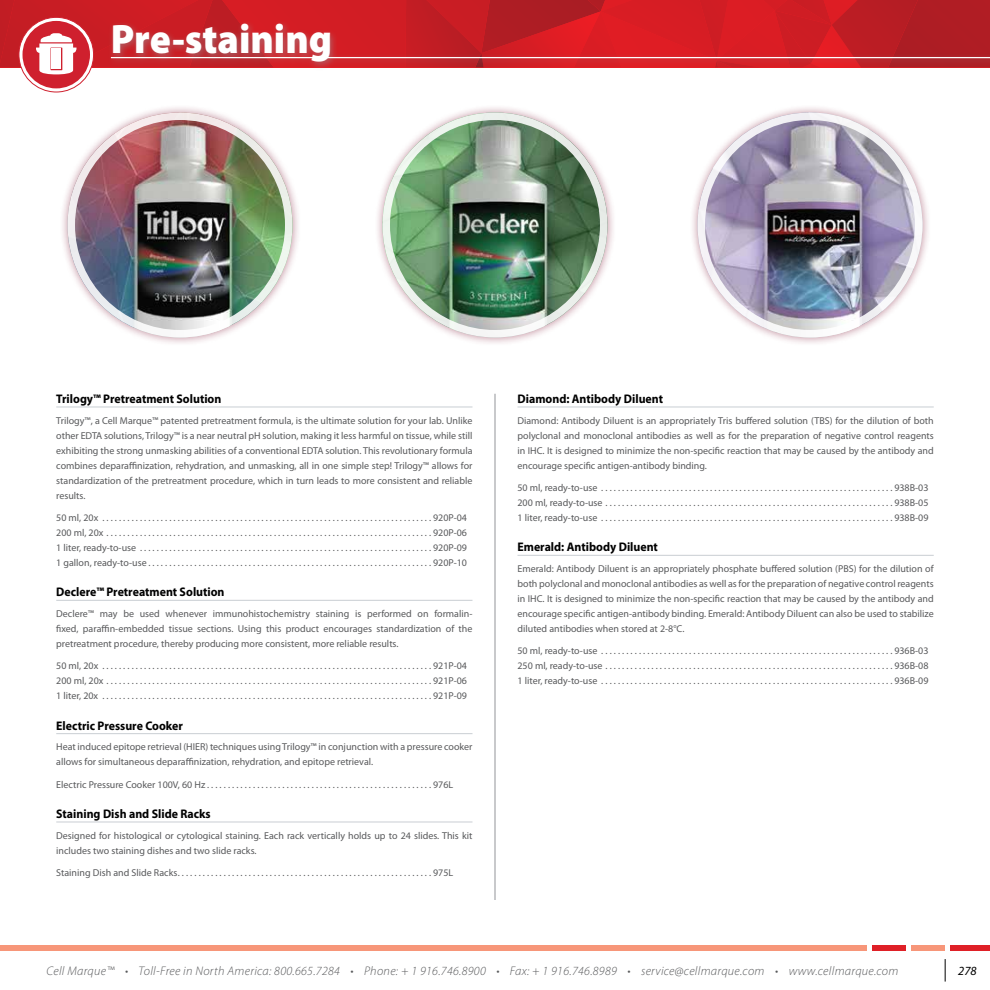
<style>
.page{position:relative;width:990px;height:990px;background:#fff}
.page>*{position:absolute;margin:0;border:0;box-sizing:border-box;transform-origin:0 0}
.t1{font:900 41.25px "Myriad Pro";color:#fff;scale:.95 1}
.t2{font:700 12.5px "Myriad Pro";color:#000;scale:.95 1}
.t3{font:italic 300 12.5px "Myriad Pro";letter-spacing:.025em;color:#58595b}
.t4{font:italic 12.5px "Myriad Pro";color:#000}
.t5{font:10px/15px "Myriad Pro";color:#58595b;text-align:justify}
</style>
<div class="page">
<svg style="left:945px;top:959px;width:1px;height:23px"></svg>
<hr style="left:56px;top:407px;width:416px;height:1px;background:#c9ced3">
<hr style="left:56px;top:600px;width:416px;height:1px;background:#c9ced3">
<hr style="left:56px;top:733px;width:416px;height:1px;background:#c9ced3">
<hr style="left:56px;top:822px;width:416px;height:1px;background:#c9ced3">
<hr style="left:518px;top:407px;width:416px;height:1px;background:#c9ced3">
<hr style="left:518px;top:555px;width:416px;height:1px;background:#c9ced3">
<hr style="left:495px;top:394px;width:1px;height:506px;background:#939598">
<div style="left:59px;top:104px;width:242px;height:242px;background:#821b38;opacity:.5"></div>
<img style="left:67px;top:112px;width:225px;height:226px;border-radius:112px">
<div style="left:67px;top:112px;width:225px;height:226px;border:8px solid #fff;border-radius:50%"></div>
<div style="left:374px;top:104px;width:242px;height:242px;background:#821b38;opacity:.5"></div>
<img style="left:382px;top:112px;width:226px;height:226px;border-radius:112px">
<div style="left:382px;top:112px;width:226px;height:226px;border:8px solid #fff;border-radius:50%"></div>
<div style="left:689px;top:104px;width:242px;height:242px;background:#821b38;opacity:.5"></div>
<img style="left:698px;top:112px;width:224px;height:226px;border-radius:112px">
<div style="left:698px;top:112px;width:224px;height:226px;border:8px solid #fff;border-radius:50%"></div>
<div style="left:0;top:945px;width:866px;height:6px;background:#f79679"></div>
<div style="left:911px;top:945px;width:34px;height:6px;background:#f79679"></div>
<div style="left:872px;top:945px;width:34px;height:6px;background:#df2027"></div>
<div style="left:951px;top:945px;width:39px;height:6px;background:#df2027"></div>
<svg style="left:19px;top:17px;width:75px;height:75px"></svg>
<div style="left:22px;top:21px;width:68px;height:67px;background:#cf202e;border-radius:50%"></div>
<svg style="left:0;top:0;width:990px;height:74px;background:#cf3a40"></svg>
<h1 class="t1" style="left:111px;top:12px;width:234px">Pre-staining</h1>
<p class="t2" style="left:56px;top:391px;width:175px">Trilogy™ Pretreatment Solution</p>
<p class="t5" style="left:56px;top:413px;width:418px">Trilogy™, a Cell Marque™ patented pretreatment formula, is the ultimate solution for your lab. Unlike other EDTA solutions, Trilogy™ is a near neutral pH solution, making it less harmful on tissue, while still exhibiting the strong unmasking abilities of a conventional EDTA solution. This revolutionary formula combines deparaffinization, rehydration, and unmasking, all in one simple step! Trilogy™ allows for standardization of the pretreatment procedure, which in turn leads to more consistent and reliable results.</p>
<p class="t5" style="left:56px;top:510px;width:48px">50 ml, 20x ...............................................................................</p>
<p class="t5" style="left:433px;top:510px;width:35px">920P-04</p>
<p class="t5" style="left:56px;top:525px;width:52px">200 ml, 20x..............................................................................</p>
<p class="t5" style="left:433px;top:525px;width:35px">920P-06</p>
<p class="t5" style="left:56px;top:540px;width:85px">1 liter, ready-to-use ......................................................................</p>
<p class="t5" style="left:433px;top:540px;width:35px">920P-09</p>
<p class="t5" style="left:56px;top:555px;width:94px">1 gallon, ready-to-use....................................................................</p>
<p class="t5" style="left:433px;top:555px;width:35px">920P-10</p>
<p class="t2" style="left:56px;top:584px;width:179px">Declere™ Pretreatment Solution</p>
<p class="t5" style="left:56px;top:606px;width:418px">Declere™ may be used whenever immunohistochemistry staining is performed on formalin&shy;fixed, paraffin-embedded tissue sections. Using this product encourages standardization of the pretreatment procedure, thereby producing more consistent, more reliable results.</p>
<p class="t5" style="left:56px;top:658px;width:48px">50 ml, 20x ...............................................................................</p>
<p class="t5" style="left:433px;top:658px;width:35px">921P-04</p>
<p class="t5" style="left:56px;top:673px;width:52px">200 ml, 20x..............................................................................</p>
<p class="t5" style="left:433px;top:673px;width:35px">921P-06</p>
<p class="t5" style="left:56px;top:688px;width:48px">1 liter, 20x ...............................................................................</p>
<p class="t5" style="left:433px;top:688px;width:35px">921P-09</p>
<p class="t2" style="left:56px;top:717px;width:135px">Electric Pressure Cooker</p>
<p class="t5" style="left:56px;top:739px;width:418px">Heat induced epitope retrieval (HIER) techniques using Trilogy™ in conjunction with a pressure cooker allows for simultaneous deparaffinization, rehydration, and epitope retrieval.</p>
<p class="t5" style="left:56px;top:777px;width:153px">Electric Pressure Cooker 100V, 60 Hz......................................................</p>
<p class="t5" style="left:433px;top:777px;width:22px">976L</p>
<p class="t2" style="left:56px;top:806px;width:164px">Staining Dish and Slide Racks</p>
<p class="t5" style="left:56px;top:828px;width:418px">Designed for histological or cytological staining. Each rack vertically holds up to 24 slides. This kit includes two staining dishes and two slide racks.</p>
<p class="t5" style="left:56px;top:865px;width:125px">Staining Dish and Slide Racks.............................................................</p>
<p class="t5" style="left:433px;top:865px;width:22px">975L</p>
<p class="t2" style="left:518px;top:391px;width:155px">Diamond: Antibody Diluent</p>
<p class="t5" style="left:518px;top:413px;width:418px">Diamond: Antibody Diluent is an appropriately Tris buffered solution (TBS) for the dilution of both polyclonal and monoclonal antibodies as well as for the preparation of negative control reagents in IHC. It is designed to minimize the non-specific reaction that may be caused by the antibody and encourage specific antigen-antibody binding.</p>
<p class="t5" style="left:518px;top:480px;width:85px">50 ml, ready-to-use ......................................................................</p>
<p class="t5" style="left:894px;top:480px;width:36px">938B-03</p>
<p class="t5" style="left:518px;top:495px;width:89px">200 ml, ready-to-use.....................................................................</p>
<p class="t5" style="left:894px;top:495px;width:36px">938B-05</p>
<p class="t5" style="left:517px;top:510px;width:85px">1 liter, ready-to-use ......................................................................</p>
<p class="t5" style="left:894px;top:510px;width:36px">938B-09</p>
<p class="t2" style="left:518px;top:539px;width:149px">Emerald: Antibody Diluent</p>
<p class="t5" style="left:518px;top:561px;width:418px">Emerald: Antibody Diluent is an appropriately phosphate buffered solution (PBS) for the dilution of both polyclonal and monoclonal antibodies as well as for the preparation of negative control reagents in IHC. It is designed to minimize the non-specific reaction that may be caused by the antibody and encourage specific antigen-antibody binding. Emerald: Antibody Diluent can also be used to stabilize diluted antibodies when stored at 2-8°C.</p>
<p class="t5" style="left:518px;top:643px;width:85px">50 ml, ready-to-use ......................................................................</p>
<p class="t5" style="left:894px;top:643px;width:36px">936B-03</p>
<p class="t5" style="left:518px;top:658px;width:89px">250 ml, ready-to-use.....................................................................</p>
<p class="t5" style="left:894px;top:658px;width:36px">936B-08</p>
<p class="t5" style="left:517px;top:673px;width:85px">1 liter, ready-to-use ......................................................................</p>
<p class="t5" style="left:894px;top:673px;width:36px">936B-09</p>
<p class="t3" style="left:47px;top:963px;width:853px">Cell Marque™ • Toll-Free in North America: 800.665.7284 • Phone: + 1 916.746.8900 • Fax: + 1 916.746.8989 • service@cellmarque.com • www.cellmarque.com</p>
<p class="t4" style="left:958px;top:963px;width:20px">278</p>
</div>
